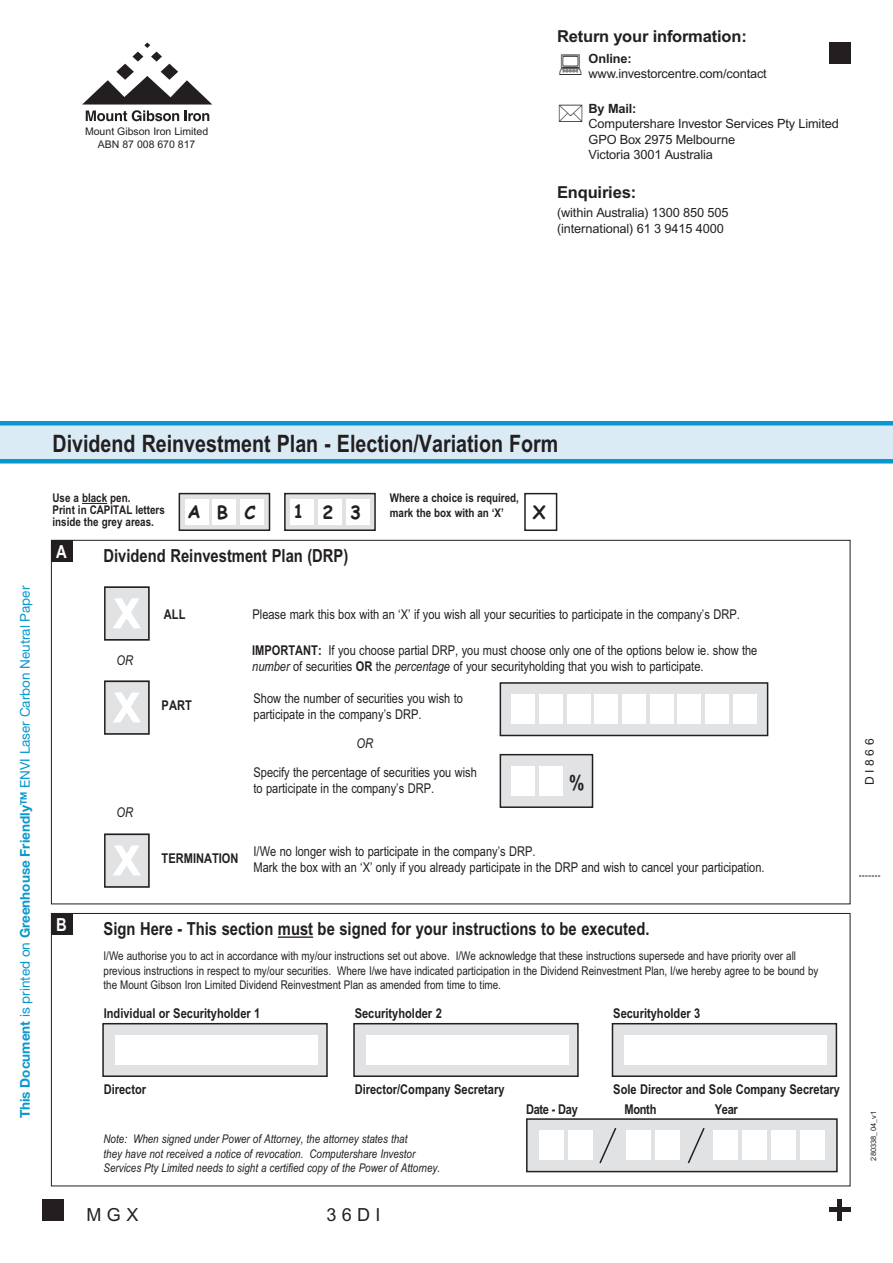
<style>
.page{position:relative;width:893px;height:1263px;background:#fff}
.page>*{position:absolute;margin:0;border:0;box-sizing:border-box;transform-origin:0 0}
.t1{font:700 24px "Arial Narrow";color:#231f20}
.t2{font:700 21px "Arial Narrow";color:#231f20}
.t3{font:700 18px "Arial Narrow";color:#231f20}
.t4{font:700 18px "Comic Sans MS";letter-spacing:.915em;color:#231f20}
.t5{font:18px "Arial";letter-spacing:.3em;color:#231f20}
.t6{font:700 18px "Arial Narrow";color:#fff}
.t7{font:700 16.5px "Arial";letter-spacing:-.01em;color:#231f20}
.t8{font:13.5px/16.2px "Arial Narrow";color:#231f20}
.t9{font:700 13.5px "Arial Narrow";color:#231f20}
.t10{font:13.5px "Helvetica Neue LT";color:#0897cf}
.t11{font:italic 13.5px "Arial Narrow";color:#231f20}
.t12{font:12.75px/15.3px "Arial";letter-spacing:-.01em;color:#231f20}
.t13{font:700 12.75px "Arial";letter-spacing:-.01em;color:#231f20}
.t14{font:12px/14.4px "Arial Narrow";color:#231f20}
.t15{font:italic 12px/14.4px "Arial Narrow";color:#231f20}
.t16{font:700 12px/12px "Arial Narrow";color:#231f20}
.t17{font:12px "Arial";letter-spacing:.3em;color:#231f20}
.t18{font:10.5px/12.6px "Arial";color:#231f20;text-align:center}
.t19{font:7.5px "Arial";color:#231f20}
.s1{font-weight:700}
.s2{font-style:italic}
</style>
<div class="page">
<svg style="left:0;top:421px;width:893px;height:42px;background:#afd9ee"></svg>
<div style="left:51px;top:540px;width:21px;height:21px;background:#231f20"></div>
<hr style="left:278px;top:936px;width:35px;height:2px;background:#231f20">
<div style="left:51px;top:913px;width:21px;height:21px;background:#231f20"></div>
<div style="left:829px;top:43px;width:21px;height:21px;background:#231f20"></div>
<div style="left:43px;top:1199px;width:21px;height:21px;background:#231f20"></div>
<svg style="left:859px;top:876px;width:21px;height:1px"></svg>
<svg style="left:82px;top:503px;width:25px;height:1px"></svg>
<div style="left:179px;top:494px;width:90px;height:36px;background:#e1e2e4"></div>
<div style="left:179px;top:493px;width:91px;height:38px;border:2px solid #231f20"></div>
<div style="left:185px;top:499px;width:23px;height:26px;background:#fff"></div>
<div style="left:213px;top:499px;width:23px;height:26px;background:#fff"></div>
<div style="left:240px;top:499px;width:24px;height:26px;background:#fff"></div>
<div style="left:285px;top:494px;width:90px;height:36px;background:#e1e2e4"></div>
<div style="left:284px;top:493px;width:92px;height:38px;border:2px solid #231f20"></div>
<div style="left:291px;top:499px;width:23px;height:26px;background:#fff"></div>
<div style="left:318px;top:499px;width:24px;height:26px;background:#fff"></div>
<div style="left:346px;top:499px;width:23px;height:26px;background:#fff"></div>
<div style="left:524px;top:493px;width:33px;height:38px;border:2px solid #231f20"></div>
<hr style="left:838px;top:1199px;width:4px;height:21px;background:#231f20">
<hr style="left:829px;top:1208px;width:21px;height:4px;background:#231f20">
<div style="left:500px;top:683px;width:268px;height:52px;background:#e1e2e4"></div>
<div style="left:500px;top:682px;width:268px;height:54px;border:2px solid #231f20"></div>
<div style="left:512px;top:694px;width:23px;height:30px;background:#fff"></div>
<div style="left:539px;top:694px;width:24px;height:30px;background:#fff"></div>
<div style="left:567px;top:694px;width:23px;height:30px;background:#fff"></div>
<div style="left:595px;top:694px;width:23px;height:30px;background:#fff"></div>
<div style="left:622px;top:694px;width:24px;height:30px;background:#fff"></div>
<div style="left:650px;top:694px;width:23px;height:30px;background:#fff"></div>
<div style="left:678px;top:694px;width:23px;height:30px;background:#fff"></div>
<div style="left:705px;top:694px;width:24px;height:30px;background:#fff"></div>
<div style="left:733px;top:694px;width:23px;height:30px;background:#fff"></div>
<div style="left:103px;top:1024px;width:224px;height:52px;background:#e1e2e4"></div>
<div style="left:102px;top:1023px;width:226px;height:54px;border:2px solid #231f20"></div>
<div style="left:115px;top:1035px;width:202px;height:30px;background:#fff"></div>
<div style="left:354px;top:1024px;width:224px;height:52px;background:#e1e2e4"></div>
<div style="left:353px;top:1023px;width:226px;height:54px;border:2px solid #231f20"></div>
<div style="left:366px;top:1035px;width:202px;height:30px;background:#fff"></div>
<div style="left:612px;top:1024px;width:224px;height:52px;background:#e1e2e4"></div>
<div style="left:612px;top:1023px;width:225px;height:54px;border:2px solid #231f20"></div>
<div style="left:624px;top:1035px;width:203px;height:30px;background:#fff"></div>
<div style="left:500px;top:755px;width:92px;height:52px;background:#e1e2e4"></div>
<div style="left:500px;top:754px;width:93px;height:54px;border:2px solid #231f20"></div>
<div style="left:512px;top:766px;width:23px;height:30px;background:#fff"></div>
<div style="left:539px;top:766px;width:24px;height:30px;background:#fff"></div>
<svg style="left:107px;top:589px;width:40px;height:48px"></svg>
<div style="left:104px;top:586px;width:46px;height:54px;border:2px solid #231f20"></div>
<svg style="left:107px;top:684px;width:40px;height:48px"></svg>
<div style="left:104px;top:681px;width:46px;height:54px;border:2px solid #231f20"></div>
<svg style="left:107px;top:837px;width:40px;height:48px"></svg>
<div style="left:104px;top:834px;width:46px;height:54px;border:2px solid #231f20"></div>
<div style="left:527px;top:1119px;width:310px;height:52px;background:#e1e2e4"></div>
<div style="left:526px;top:1118px;width:312px;height:54px;border:2px solid #231f20"></div>
<div style="left:539px;top:1130px;width:24px;height:30px;background:#fff"></div>
<div style="left:568px;top:1130px;width:24px;height:30px;background:#fff"></div>
<div style="left:626px;top:1130px;width:25px;height:30px;background:#fff"></div>
<div style="left:655px;top:1130px;width:25px;height:30px;background:#fff"></div>
<div style="left:713px;top:1130px;width:25px;height:30px;background:#fff"></div>
<div style="left:742px;top:1130px;width:25px;height:30px;background:#fff"></div>
<div style="left:771px;top:1130px;width:25px;height:30px;background:#fff"></div>
<div style="left:800px;top:1130px;width:25px;height:30px;background:#fff"></div>
<svg style="left:599px;top:1128px;width:18px;height:36px"></svg>
<svg style="left:687px;top:1127px;width:18px;height:37px"></svg>
<svg style="left:82px;top:43px;width:130px;height:78px"></svg>
<p class="t18" style="left:85px;top:125px;width:125px">Mount Gibson Iron Limited<br>ABN 87 008 670 817</p>
<p class="t7" style="left:557px;top:27px;width:191px">Return your information:</p>
<p class="t13" style="left:589px;top:51px;width:45px">Online:</p>
<p class="t12" style="left:589px;top:66px;width:180px">www.investorcentre.com/contact</p>
<p class="t13" style="left:589px;top:101px;width:49px">By Mail:</p>
<p class="t12" style="left:589px;top:117px;width:252px">Computershare Investor Services Pty Limited<br>GPO Box 2975 Melbourne<br>Victoria 3001 Australia</p>
<p class="t7" style="left:557px;top:182px;width:81px">Enquiries:</p>
<p class="t12" style="left:557px;top:205px;width:173px">(within Australia) 1300 850 505 (international) 61 3 9415 4000</p>
<p class="t10" style="left:17px;top:1118px;width:534px;rotate:-90deg"><span class="s1">This Document</span> is printed on <span class="s1">Greenhouse Friendly</span><sup>TM</sup> ENVI Laser Carbon Neutral Paper</p>
<h1 class="t1" style="left:53px;top:425px;width:507px">Dividend Reinvestment Plan - Election/Variation Form</h1>
<p class="t16" style="left:53px;top:491px;width:114px">Use a black pen.<br>Print in CAPITAL letters inside the grey areas.</p>
<h3 class="t4" style="left:188px;top:499px;width:70px">ABC</h3>
<h3 class="t4" style="left:293px;top:499px;width:69px">123</h3>
<h3 class="t4" style="left:533px;top:499px;width:15px">X</h3>
<p class="t16" style="left:390px;top:490px;width:131px;line-height:14.4px">Where a choice is required, mark the box with an ‘X’</p>
<h3 class="t6" style="left:56px;top:538px;width:12px">A</h3>
<h3 class="t3" style="left:104px;top:542px;width:246px">Dividend Reinvestment Plan (DRP)</h3>
<p class="t11" style="left:117px;top:651px;width:18px">OR</p>
<p class="t11" style="left:117px;top:803px;width:18px">OR</p>
<p class="t9" style="left:164px;top:604px;width:23px">ALL</p>
<p class="t8" style="left:252px;top:606px;width:489px">Please mark this box with an ‘X’ if you wish all your securities to participate in the company’s DRP.</p>
<p class="t9" style="left:162px;top:695px;width:32px">PART</p>
<p class="t8" style="left:252px;top:641px;width:507px"><span class="s1">IMPORTANT:</span> If you choose partial DRP, you must choose only one of the options below ie. show the <span class="s2">number</span> of securities <span class="s1">OR</span> the <span class="s2">percentage</span> of your securityholding that you wish to participate.</p>
<p class="t8" style="left:254px;top:689px;width:211px">Show the number of securities you wish to participate in the company’s DRP.</p>
<p class="t11" style="left:357px;top:733px;width:18px">OR</p>
<p class="t8" style="left:254px;top:763px;width:225px">Specify the percentage of securities you wish to participate in the company’s DRP.</p>
<h2 class="t2" style="left:569px;top:767px;width:17px">%</h2>
<p class="t9" style="left:162px;top:848px;width:78px">TERMINATION</p>
<p class="t8" style="left:254px;top:842px;width:513px">I/We no longer wish to participate in the company’s DRP.<br>Mark the box with an ‘X’ only if you already participate in the DRP and wish to cancel your participation.</p>
<h3 class="t6" style="left:56px;top:911px;width:12px">B</h3>
<h3 class="t3" style="left:104px;top:915px;width:547px">Sign Here - This section must be signed for your instructions to be executed.</h3>
<p class="t14" style="left:104px;top:948px;width:716px">I/We authorise you to act in accordance with my/our instructions set out above. I/We acknowledge that these instructions supersede and have priority over all previous instructions in respect to my/our securities. Where I/we have indicated participation in the Dividend Reinvestment Plan, I/we hereby agree to be bound by the Mount Gibson Iron Limited Dividend Reinvestment Plan as amended from time to time.</p>
<p class="t9" style="left:104px;top:1003px;width:158px">Individual or Securityholder 1</p>
<p class="t9" style="left:355px;top:1003px;width:89px">Securityholder 2</p>
<p class="t9" style="left:613px;top:1003px;width:89px">Securityholder 3</p>
<p class="t9" style="left:104px;top:1079px;width:44px">Director</p>
<p class="t9" style="left:355px;top:1079px;width:151px">Director/Company Secretary</p>
<p class="t15" style="left:104px;top:1132px;width:338px">Note: When signed under Power of Attorney, the attorney states that<br>they have not received a notice of revocation. Computershare Investor<br>Services Pty Limited needs to sight a certified copy of the Power of Attorney.</p>
<h3 class="t5" style="left:87px;top:1205px;width:53px">MGX</h3>
<h3 class="t5" style="left:326px;top:1205px;width:56px">36DI</h3>
<p class="t9" style="left:613px;top:1079px;width:228px">Sole Director and Sole Company Secretary</p>
<p class="t9" style="left:526px;top:1099px;width:53px">Date - Day</p>
<p class="t9" style="left:625px;top:1099px;width:33px">Month</p>
<p class="t9" style="left:715px;top:1099px;width:24px">Year</p>
<p class="t17" style="left:863px;top:785px;width:48px;rotate:-90deg">DI866</p>
<p class="t19" style="left:869px;top:1160px;width:51px;rotate:-90deg">280338_04_v1</p>
</div>
